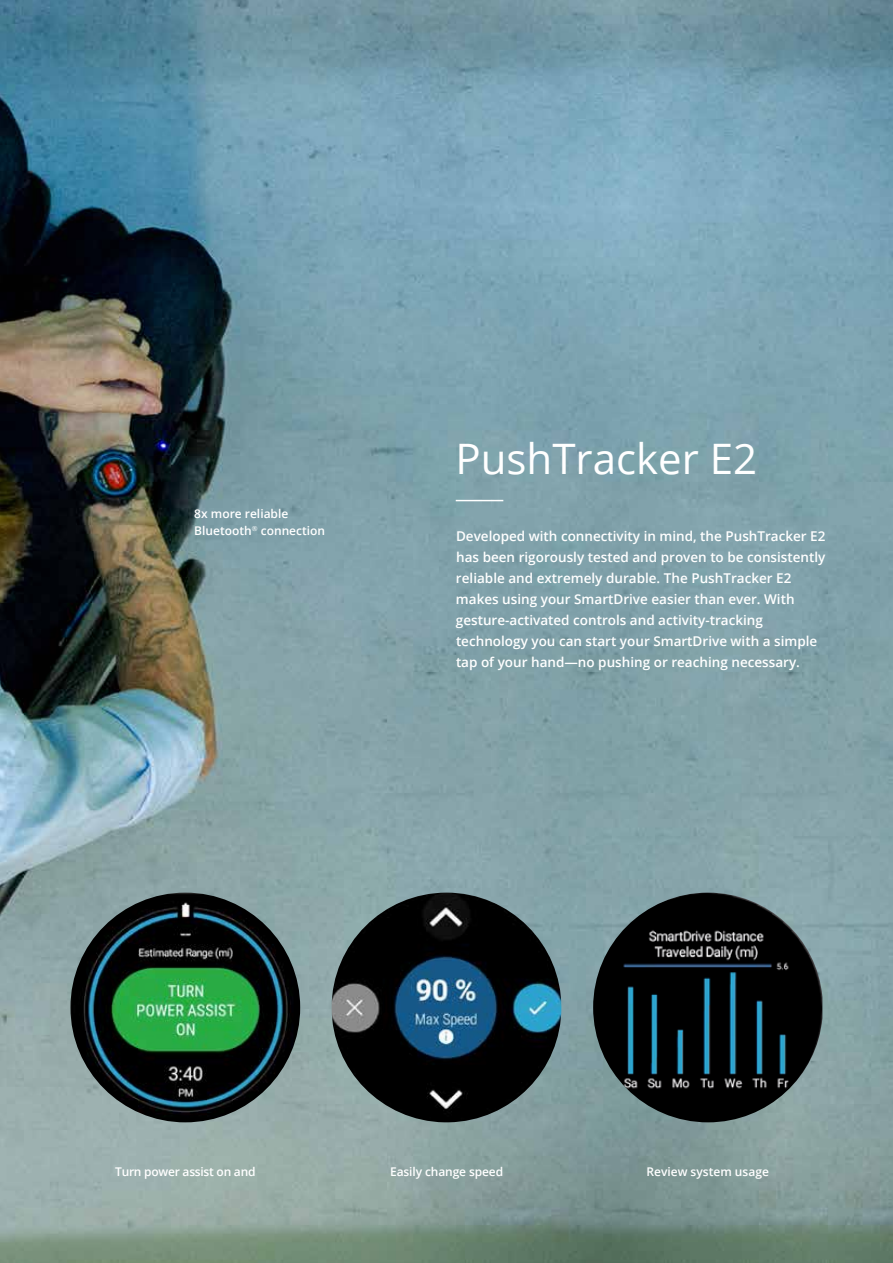
<style>
.page{position:relative;width:893px;height:1263px;background:#fff}
.page>*{position:absolute;margin:0;border:0;box-sizing:border-box;transform-origin:0 0}
.t1{font:42px "Open Sans";color:#fff}
.t2{font:600 13.5px/21px "Open Sans";color:#fff}
.t3{font:600 12px/16.5px "Open Sans";color:#fff}
.t4{font:600 12px "Open Sans";letter-spacing:-.02em;color:#fff}
</style>
<div class="page">
<img style="left:0;top:0;width:893px;height:1263px">
<hr style="left:456px;top:500px;width:47px;height:1px;background:#fff">
<img style="left:70px;top:892px;width:230px;height:230px;border-radius:115px">
<img style="left:332px;top:892px;width:229px;height:230px;border-radius:114px">
<img style="left:593px;top:892px;width:229px;height:230px">
<p class="t3" style="left:194px;top:505px;width:132px">8x more reliable<br>Bluetooth<sup>®</sup> connection</p>
<h1 class="t1" style="left:455px;top:430px;width:303px">PushTracker E2</h1>
<p class="t2" style="left:456px;top:525px;width:371px">Developed with connectivity in mind, the PushTracker E2 has been rigorously tested and proven to be consistently reliable and extremely durable. The PushTracker E2 makes using your SmartDrive easier than ever. With gesture-activated controls and activity-tracking technology you can start your SmartDrive with a simple tap of your hand—no pushing or reaching necessary.</p>
<p class="t4" style="left:115px;top:1163px;width:142px">Turn power assist on and</p>
<p class="t3" style="left:390px;top:1163px;width:115px">Easily change speed</p>
<p class="t3" style="left:646px;top:1163px;width:124px">Review system usage</p>
</div>
